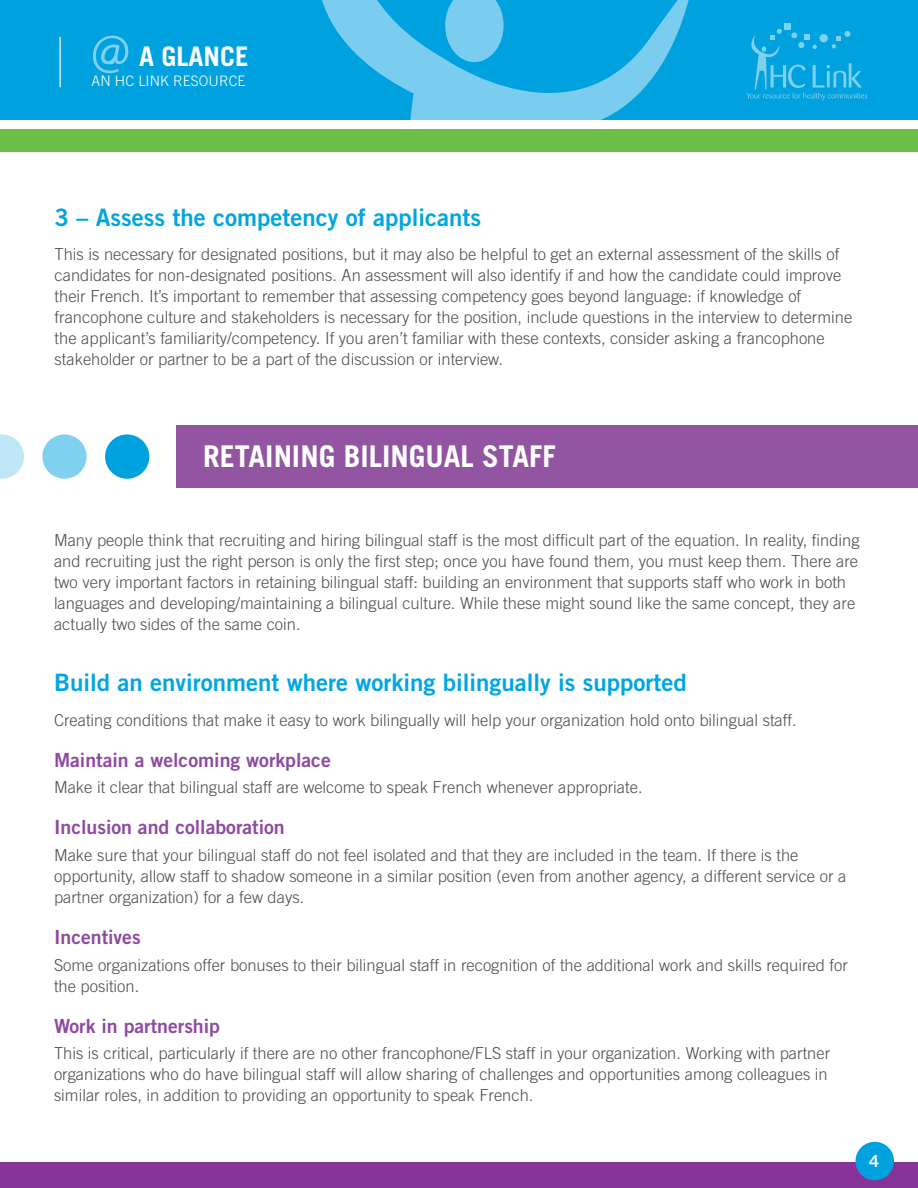
<style>
.page{position:relative;width:918px;height:1188px;background:#fff}
.page>*{position:absolute;margin:0;border:0;box-sizing:border-box;transform-origin:0 0}
.t1{font:700 30px "Trade Gothic LT Std";color:#fff}
.t2{font:700 27px "Trade Gothic LT Std";color:#fff}
.t3{font:24px "Trade Gothic LT Std Bd 2";color:#00a5e1}
.t4{font:19.5px "Trade Gothic LT Std Bd 2";color:#8e4a9f}
.t5{font:300 16.5px/21px "Trade Gothic LT Std";color:#4d4d4f}
.t6{font:16.5px "Trade Gothic LT Std Bd 2";color:#fff}
.t7{font:300 14.4px "Trade Gothic LT Std";color:#fff}
</style>
<div class="page">
<div style="left:0;top:0;width:918px;height:120px;background:#00a1df"></div>
<svg style="left:291px;top:0;width:402px;height:426px"></svg>
<div style="left:0;top:129px;width:918px;height:23px;background:#6cc04a"></div>
<hr style="left:59px;top:37px;width:2px;height:50px;background:#fff">
<div style="left:0;top:1162px;width:918px;height:26px;background:#873299"></div>
<div style="left:855px;top:1142px;width:39px;height:38px;background:#00a1df;border-radius:50%"></div>
<svg style="left:93px;top:36px;width:35px;height:37px"></svg>
<div style="left:784px;top:23px;width:7px;height:7px;background:#7fcfee"></div>
<svg style="left:746px;top:29px;width:121px;height:71px"></svg>
<div style="left:176px;top:426px;width:742px;height:62px;background:#9355a2"></div>
<div style="left:105px;top:434px;width:44px;height:45px;background:#00a1df;border-radius:50%"></div>
<div style="left:42px;top:434px;width:45px;height:45px;background:#80d0ef;border-radius:50%"></div>
<svg style="left:0;top:434px;width:24px;height:45px"></svg>
<h2 class="t2" style="left:139px;top:39px;width:111px">A GLANCE</h2>
<p class="t7" style="left:92px;top:72px;width:63px">AN HC LINK</p>
<p class="t7" style="left:173px;top:72px;width:10px">RESOURCE</p>
<h3 class="t3" style="left:55px;top:202px;width:428px">3 – Assess the competency of applicants</h3>
<p class="t5" style="left:55px;top:244px;width:799px">This is necessary for designated positions, but it may also be helpful to get an external assessment of the skills of candidates for non-designated positions. An assessment will also identify if and how the candidate could improve their French. It’s important to remember that assessing competency goes beyond language: if knowledge of francophone culture and stakeholders is necessary for the position, include questions in the interview to determine the applicant’s familiarity/competency. If you aren’t familiar with these contexts, consider asking a francophone stakeholder or partner to be a part of the discussion or interview.</p>
<h1 class="t1" style="left:203px;top:438px;width:32px">RETAINING</h1>
<h1 class="t1" style="left:344px;top:438px;width:15px">BILING</h1>
<h1 class="t1" style="left:425px;top:438px;width:73px">UAL STAFF</h1>
<p class="t5" style="left:54px;top:529px;width:807px">Many people think that recruiting and hiring bilingual staff is the most difficult part of the equation. I n reality, finding and recruiting just the right person is only the first step; once you have found them, you must keep them. There are two very important factors in retaining bilingual staff: building an environment that supports staff who work in both languages and developing/maintaining a bilingual culture. While these might sound like the same concept, they are actually two sides of the same coin.</p>
<h3 class="t3" style="left:54px;top:668px;width:634px">Build an environment where working bilingually is supported</h3>
<p class="t5" style="left:54px;top:709px;width:744px">Creating conditions that make it easy to work bilingually will help your organization hold onto bilingual staff.</p>
<p class="t4" style="left:54px;top:748px;width:278px">Maintain a welcoming workplace</p>
<p class="t5" style="left:54px;top:777px;width:590px">Make it clear that bilingual staff are welcome to speak French whenever appropriate.</p>
<p class="t4" style="left:54px;top:815px;width:232px">Inclusion and collaboration</p>
<p class="t5" style="left:54px;top:844px;width:794px">Make sure that your bilingual staff do not feel isolated and that they are included in the team. If there is the opportunity, allow staff to shadow someone in a similar position (even from another agency, a different service or a partner organization) for a few days.</p>
<p class="t4" style="left:54px;top:925px;width:88px">Incentives</p>
<p class="t5" style="left:54px;top:954px;width:795px">Some organizations offer bonuses to their bilingual staff in recognition of the additional work and skills required for the position.</p>
<p class="t4" style="left:54px;top:1014px;width:168px">Work in partnership</p>
<p class="t5" style="left:54px;top:1043px;width:778px">This is critical, particularly if there are no other francophone/FLS staff in your organization. Working with partner organizations who do have bilingual staff will allow sharing of challenges and opportunities among colleagues in similar roles, in addition to providing an opportunity to speak French.</p>
<p class="t6" style="left:869px;top:1151px;width:12px">4</p>
</div>
